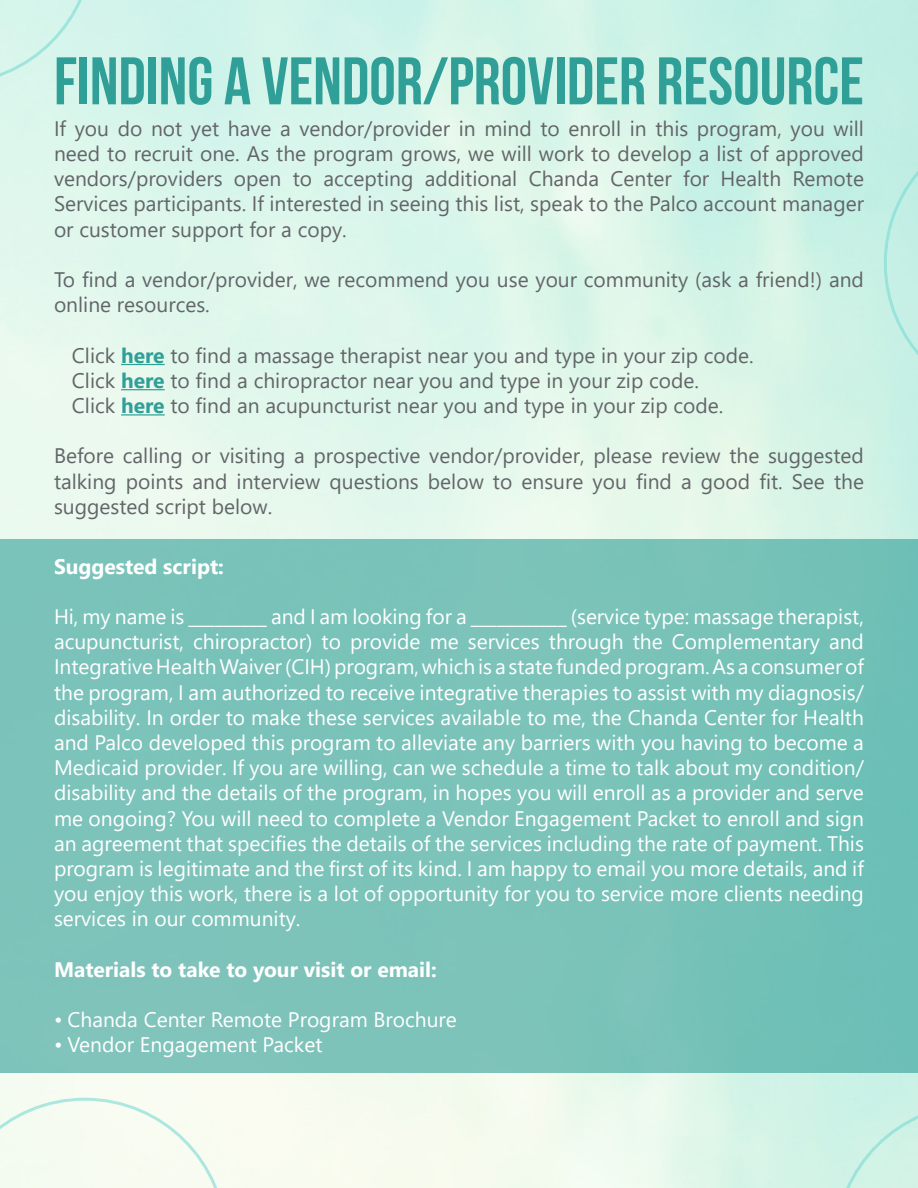
<style>
.page{position:relative;width:918px;height:1188px;background:#fff}
.page>*{position:absolute;margin:0;border:0;box-sizing:border-box;transform-origin:0 0}
.t1{font:700 67.05px "Bebas Neue";color:#309f97}
.t2{font:21px/25.2px "Segoe UI";color:#fff;text-align:justify}
.t3{font:21px/25.2px "Segoe UI";color:#636569;text-align:justify}
.t4{font:700 21px "Segoe UI";color:#fff}
.s1{font-weight:700;color:#309f97}
</style>
<div class="page">
<svg style="left:884px;top:121px;width:34px;height:284px;background:#c1eee4"></svg>
<div style="left:0;top:0;width:94px;height:85px;background:#d6f5eb"></div>
<hr style="left:121px;top:364px;width:44px;height:1px;background:#309f97">
<hr style="left:121px;top:389px;width:44px;height:1px;background:#309f97">
<hr style="left:121px;top:414px;width:44px;height:2px;background:#309f97">
<div style="left:0;top:539px;width:918px;height:534px;background:linear-gradient(to right,#80c4bb,#72c1b7)"></div>
<div style="left:0;top:1098px;width:227px;height:90px;background:#f8fbf1"></div>
<div style="left:834px;top:1103px;width:84px;height:85px;background:#cff2e6"></div>
<p class="t1" style="left:54px;top:44px;width:812px">FINDING A VENDOR/PROVIDER RESOURCE</p>
<p class="t3" style="left:54px;top:114px;width:812px">If you do not yet have a vendor/provider in mind to enroll in this program, you will need to recruit one. As the program grows, we will work to develop a list of approved vendors/providers open to accepting additional Chanda Center for Health Remote Services participants. If interested in seeing this list, speak to the Palco account manager or customer support for a copy.</p>
<p class="t3" style="left:54px;top:265px;width:811px">To find a vendor/provider, we recommend you use your community (ask a friend!) and online resources.</p>
<p class="t3" style="left:72px;top:341px;width:683px">Click <span class="s1">here</span> to find a massage therapist near you and type in your zip code.</p>
<p class="t3" style="left:72px;top:366px;width:629px">Click <span class="s1">here</span> to find a chiropractor near you and type in your zip code.</p>
<p class="t3" style="left:72px;top:391px;width:653px">Click <span class="s1">here</span> to find an acupuncturist near you and type in your zip code.</p>
<p class="t3" style="left:54px;top:442px;width:812px">Before calling or visiting a prospective vendor/provider, please review the suggested talking points and interview questions below to ensure you find a good fit. See the suggested script below.</p>
<p class="t4" style="left:54px;top:546px;width:171px">Suggested script:</p>
<p class="t2" style="left:54px;top:602px;width:812px">Hi, my name is _________ and I am looking for a ___________ (service type: massage therapist, acupuncturist, chiropractor) to provide me services through the Complementary and Integrative Health Waiver (CIH) program, which is a state funded program. As a consumer of the program, I am authorized to receive integrative therapies to assist with my diagnosis/ disability. In order to make these services available to me, the Chanda Center for Health and Palco developed this program to alleviate any barriers with you having to become a Medicaid provider. If you are willing, can we schedule a time to talk about my condition/ disability and the details of the program, in hopes you will enroll as a provider and serve me ongoing? You will need to complete a Vendor Engagement Packet to enroll and sign an agreement that specifies the details of the services including the rate of payment. This program is legitimate and the first of its kind. I am happy to email you more details, and if you enjoy this work, there is a lot of opportunity for you to service more clients needing services in our community.</p>
<p class="t4" style="left:54px;top:950px;width:384px">Materials to take to your visit or email:</p>
<p class="t2" style="left:54px;top:1005px;width:404px">• Chanda Center Remote Program Brochure</p>
<p class="t2" style="left:54px;top:1030px;width:270px">• Vendor Engagement Packet</p>
</div>
